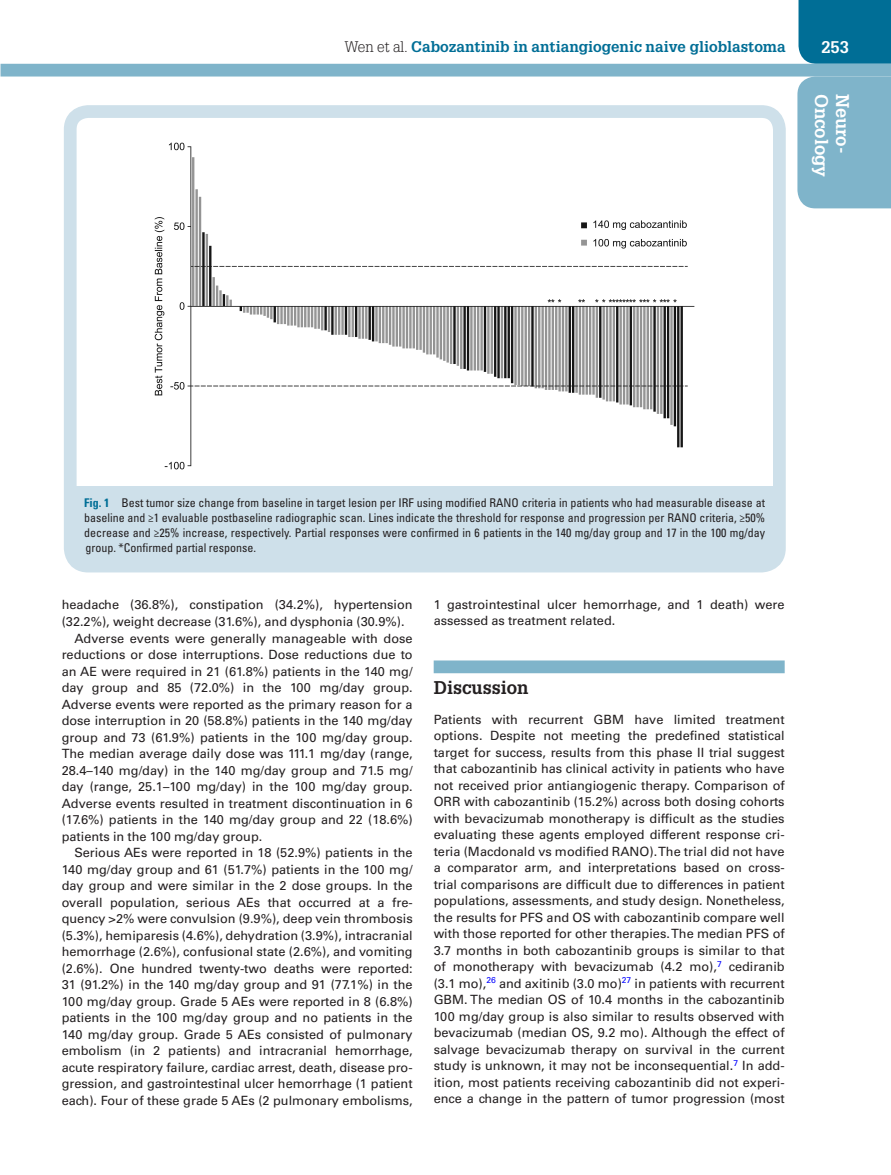
<style>
.page{position:relative;width:891px;height:1175px;background:#fff}
.page>*{position:absolute;margin:0;border:0;box-sizing:border-box;transform-origin:0 0}
.t1{font:700 18px "Glypha LT Std";color:#fff}
.t2{font:700 18px "Glypha LT Std";color:#231f20}
.t3{font:700 16.5px "Glypha LT Std";color:#fff}
.t4{font:700 15px "Glypha LT Std";color:#006e96}
.t5{font:12.75px/16.5px "Univers LT Std";color:#231f20}
.t6{font:condensed 12px/15px "Univers LT Std";color:#231f20;text-align:justify}
.s1{font-weight:300;color:#231f20}
.s2{font-weight:700;color:#006e96}
</style>
<div class="page">
<div style="left:799px;top:0;width:92px;height:64px;background:#006e96"></div>
<div style="left:1px;top:64px;width:890px;height:12px;background:#7fb4ca"></div>
<div style="left:797px;top:76px;width:94px;height:132px;background:#7fb4ca"></div>
<div style="left:434px;top:660px;width:351px;height:13px;background:#7fb4ca"></div>
<div style="left:75px;top:486px;width:700px;height:79px;background:#cee0ea"></div>
<img style="left:155px;top:142px;width:540px;height:327px">
<div style="left:64px;top:105px;width:722px;height:467px;border:13px solid #cee0ea;border-radius:18px"></div>
<p class="t4" style="left:345px;top:37px;width:442px"><span class="s1">Wen et al.</span> Cabozantinib in antiangiogenic naive glioblastoma</p>
<p class="t3" style="left:821px;top:37px;width:29px">253</p>
<h1 class="t1" style="left:833px;top:94px;width:85px;rotate:90deg">Oncology</h1>
<h1 class="t1" style="left:854px;top:94px;width:61px;rotate:90deg">Neuro-</h1>
<p class="t6" style="left:84px;top:495px;width:683px"><span class="s2">Fig. 1</span> Best tumor size change from baseline in target lesion per IRF using modified RANO criteria in patients who had measurable disease at baseline and ≥1 evaluable postbaseline radiographic scan. Lines indicate the threshold for response and progression per RANO criteria, ≥50% decrease and ≥25% increase, respectively. Partial responses were confirmed in 6 patients in the 140 mg/day group and 17 in the 100 mg/day group. *Confirmed partial response.</p>
<p class="t5" style="left:62px;top:597px;width:352px">headache (36.8%), constipation (34.2%), hypertension</p>
<p class="t5" style="left:62px;top:613px;width:345px">(32.2%), weight decrease (31.6%), and dysphonia (30.9%).</p>
<p class="t5" style="left:74px;top:630px;width:340px">Adverse events were generally manageable with dose</p>
<p class="t5" style="left:62px;top:646px;width:353px">reductions or dose interruptions. Dose reductions due to</p>
<p class="t5" style="left:62px;top:663px;width:352px">an AE were required in 21 (61.8%) patients in the 140 mg/</p>
<p class="t5" style="left:62px;top:679px;width:353px">day group and 85 (72.0%) in the 100 mg/day group.</p>
<p class="t5" style="left:62px;top:696px;width:353px">Adverse events were reported as the primary reason for a</p>
<p class="t5" style="left:62px;top:712px;width:353px">dose interruption in 20 (58.8%) patients in the 140 mg/day</p>
<p class="t5" style="left:62px;top:729px;width:352px">group and 73 (61.9%) patients in the 100 mg/day group.</p>
<p class="t5" style="left:62px;top:745px;width:353px">The median average daily dose was 111.1 mg/day (range,</p>
<p class="t5" style="left:62px;top:762px;width:352px">28.4–140 mg/day) in the 140 mg/day group and 71.5 mg/</p>
<p class="t5" style="left:62px;top:778px;width:353px">day (range, 25.1–100 mg/day) in the 100 mg/day group.</p>
<p class="t5" style="left:62px;top:795px;width:352px">Adverse events resulted in treatment discontinuation in 6</p>
<p class="t5" style="left:62px;top:811px;width:353px">(17.6%) patients in the 140 mg/day group and 22 (18.6%)</p>
<p class="t5" style="left:62px;top:828px;width:202px">patients in the 100 mg/day group.</p>
<p class="t5" style="left:74px;top:844px;width:340px">Serious AEs were reported in 18 (52.9%) patients in the</p>
<p class="t5" style="left:62px;top:861px;width:352px">140 mg/day group and 61 (51.7%) patients in the 100 mg/</p>
<p class="t5" style="left:62px;top:877px;width:352px">day group and were similar in the 2 dose groups. In the</p>
<p class="t5" style="left:62px;top:894px;width:352px">overall population, serious AEs that occurred at a fre-</p>
<p class="t5" style="left:62px;top:910px;width:353px">quency &gt;2% were convulsion (9.9%), deep vein thrombosis</p>
<p class="t5" style="left:62px;top:927px;width:353px">(5.3%), hemiparesis (4.6%), dehydration (3.9%), intracranial</p>
<p class="t5" style="left:62px;top:943px;width:353px">hemorrhage (2.6%), confusional state (2.6%), and vomiting</p>
<p class="t5" style="left:62px;top:960px;width:353px">(2.6%). One hundred twenty-two deaths were reported:</p>
<p class="t5" style="left:62px;top:976px;width:352px">31 (91.2%) in the 140 mg/day group and 91 (77.1%) in the</p>
<p class="t5" style="left:62px;top:993px;width:353px">100 mg/day group. Grade 5 AEs were reported in 8 (6.8%)</p>
<p class="t5" style="left:62px;top:1009px;width:352px">patients in the 100 mg/day group and no patients in the</p>
<p class="t5" style="left:62px;top:1025px;width:353px">140 mg/day group. Grade 5 AEs consisted of pulmonary</p>
<p class="t5" style="left:62px;top:1042px;width:353px">embolism (in 2 patients) and intracranial hemorrhage,</p>
<p class="t5" style="left:62px;top:1058px;width:353px">acute respiratory failure, cardiac arrest, death, disease pro-</p>
<p class="t5" style="left:62px;top:1075px;width:353px">gression, and gastrointestinal ulcer hemorrhage (1 patient</p>
<p class="t5" style="left:62px;top:1091px;width:353px">each). Four of these grade 5 AEs (2 pulmonary embolisms,</p>
<p class="t5" style="left:434px;top:596px;width:352px">1 gastrointestinal ulcer hemorrhage, and 1 death) were assessed as treatment related.</p>
<h1 class="t2" style="left:434px;top:676px;width:96px">Discussion</h1>
<p class="t5" style="left:434px;top:711px;width:353px;text-align:justify">Patients with recurrent GBM have limited treatment options. Despite not meeting the predefined statistical target for success, results from this phase II trial suggest that cabozantinib has clinical activity in patients who have not received prior antiangiogenic therapy. Comparison of ORR with cabozantinib (15.2%) across both dosing cohorts with bevacizumab monotherapy is difficult as the studies evaluating these agents employed different response cri&shy;teria (Macdonald vs modified RANO). The trial did not have a comparator arm, and interpretations based on cross&shy;trial comparisons are difficult due to differences in patient populations, assessments, and study design. Nonetheless, the results for PFS and OS with cabozantinib compare well with those reported for other therapies. The median PFS of 3.7 months in both cabozantinib groups is similar to that of monotherapy with bevacizumab (4.2 mo),<sup>7</sup> cediranib (3.1 mo),<sup>26</sup> and axitinib (3.0 mo)<sup>27</sup> in patients with recurrent GBM. The median OS of 10.4 months in the cabozantinib 100 mg/day group is also similar to results observed with bevacizumab (median OS, 9.2 mo). Although the effect of salvage bevacizumab therapy on survival in the current study is unknown, it may not be inconsequential.<sup>7</sup> In add&shy;ition, most patients receiving cabozantinib did not experi&shy;ence a change in the pattern of tumor progression (most</p>
</div>
